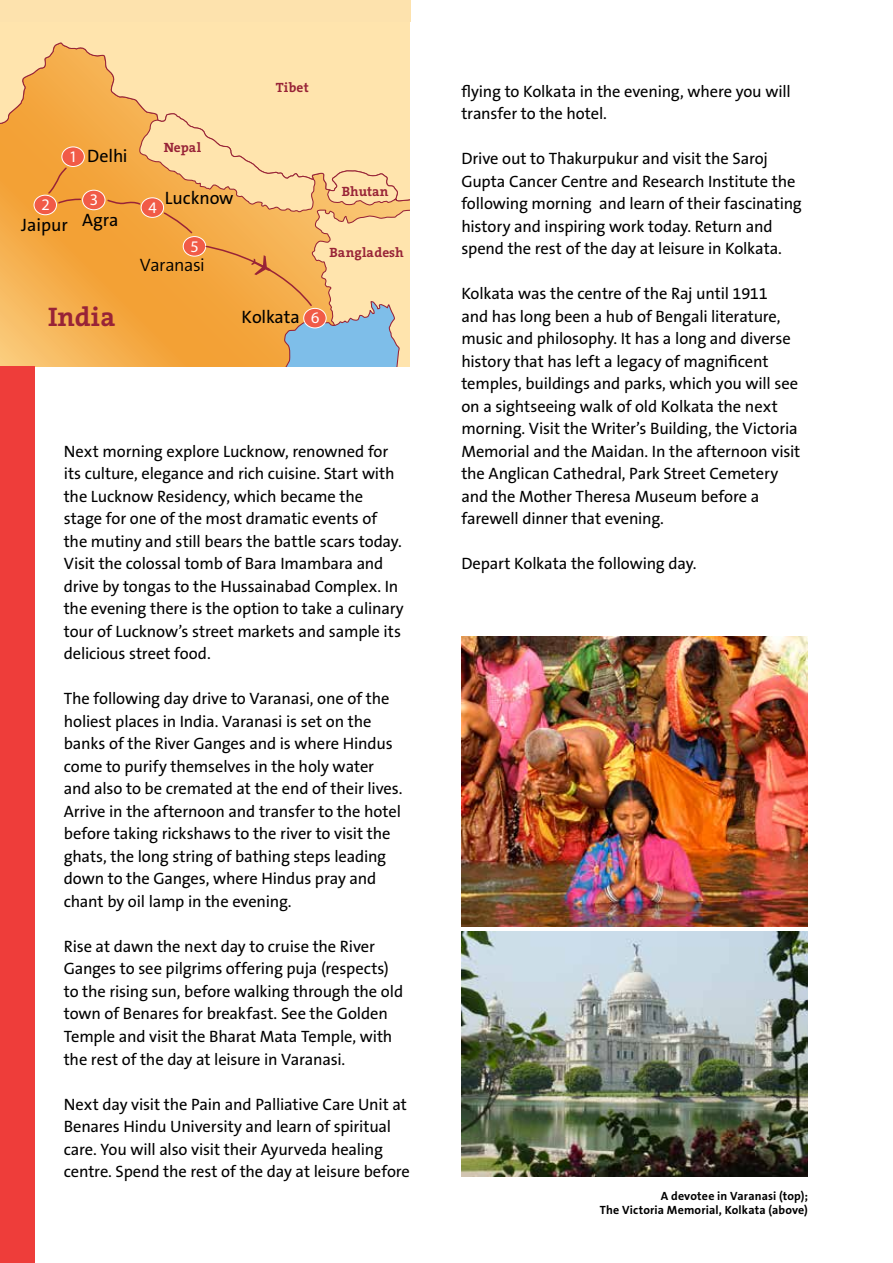
<style>
.page{position:relative;width:893px;height:1263px;background:#fff}
.page>*{position:absolute;margin:0;border:0;box-sizing:border-box;transform-origin:0 0}
.t1{font:700 27px "The Serif B7";color:#982337}
.t2{font:18px "The Sans B5 Plain";color:#000}
.t3{font:300 18px "The Sans B4";letter-spacing:-.03em;color:#000}
.t4{font:16.5px/22.5px "The Sans B5 Plain";letter-spacing:-.01em;color:#000}
.t5{font:16.2px "Myriad Pro";color:#fff}
.t6{font:700 13.5px "The Serif B7";color:#982337}
.t7{font:700 12px/14.4px "The Sans B7";letter-spacing:.01em;color:#000;text-align:right}
</style>
<div class="page">
<div style="left:0;top:0;width:410px;height:124px;background:#fde2ad"></div>
<svg style="left:0;top:201px;width:47px;height:166px;background:#f6b458"></svg>
<svg style="left:0;top:42px;width:149px;height:159px"></svg>
<div style="left:34px;top:195px;width:22px;height:20px;background:#f15b47;border-radius:50%"></div>
<div style="left:34px;top:195px;width:23px;height:20px;border:1px solid #fff;border-radius:50%"></div>
<svg style="left:47px;top:112px;width:363px;height:255px;background:#efba6f"></svg>
<img style="left:461px;top:932px;width:347px;height:244px">
<div style="left:0;top:367px;width:34px;height:896px;background:#ee3d3a"></div>
<img style="left:461px;top:637px;width:347px;height:289px">
<p class="t6" style="left:276px;top:80px;width:34px">Tibet</p>
<p class="t5" style="left:69px;top:146px;width:10px">1</p>
<p class="t2" style="left:87px;top:147px;width:42px">Delhi</p>
<p class="t5" style="left:41px;top:195px;width:10px">2</p>
<p class="t5" style="left:90px;top:190px;width:10px">3</p>
<p class="t2" style="left:21px;top:215px;width:99px">Jaipur Agra</p>
<p class="t6" style="left:164px;top:141px;width:39px">Nepal</p>
<p class="t5" style="left:148px;top:197px;width:10px">4</p>
<p class="t2" style="left:165px;top:189px;width:70px">Lucknow</p>
<p class="t5" style="left:191px;top:236px;width:10px">5</p>
<p class="t3" style="left:140px;top:256px;width:66px">Varanasi</p>
<p class="t6" style="left:342px;top:184px;width:48px">Bhutan</p>
<p class="t6" style="left:330px;top:246px;width:76px">Bangladesh</p>
<h1 class="t1" style="left:48px;top:303px;width:69px">India</h1>
<p class="t2" style="left:242px;top:307px;width:60px">Kolkata</p>
<p class="t5" style="left:311px;top:308px;width:10px">6</p>
<p class="t4" style="left:64px;top:441px;width:342px">Next morning explore Lucknow, renowned for its culture, elegance and rich cuisine. Start with the Lucknow Residency, which became the stage for one of the most dramatic events of the mutiny and still bears the battle scars today.<br>Visit the colossal tomb of Bara Imambara and drive by tongas to the Hussainabad Complex. In the evening there is the option to take a culinary tour of Lucknow’s street markets and sample its delicious street food.</p>
<p class="t4" style="left:64px;top:688px;width:340px">The following day drive to Varanasi, one of the holiest places in India. Varanasi is set on the banks of the River Ganges and is where Hindus come to purify themselves in the holy water and also to be cremated at the end of their lives.<br>Arrive in the afternoon and transfer to the hotel before taking rickshaws to the river to visit the ghats, the long string of bathing steps leading down to the Ganges, where Hindus pray and chant by oil lamp in the evening.</p>
<p class="t4" style="left:64px;top:936px;width:341px">Rise at dawn the next day to cruise the River Ganges to see pilgrims offering puja (respects) to the rising sun, before walking through the old town of Benares for breakfast. See the Golden Temple and visit the Bharat Mata Temple, with the rest of the day at leisure in Varanasi.</p>
<p class="t4" style="left:64px;top:1094px;width:348px">Next day visit the Pain and Palliative Care Unit at Benares Hindu University and learn of spiritual care. You will also visit their Ayurveda healing centre. Spend the rest of the day at leisure before</p>
<p class="t4" style="left:461px;top:81px;width:331px">flying to Kolkata in the evening, where you will transfer to the hotel.</p>
<p class="t4" style="left:461px;top:148px;width:342px">Drive out to Thakurpukur and visit the Saroj Gupta Cancer Centre and Research Institute the following morning and learn of their fascinating history and inspiring work today. Return and spend the rest of the day at leisure in Kolkata.</p>
<p class="t4" style="left:461px;top:283px;width:340px">Kolkata was the centre of the Raj until 1911<br>and has long been a hub of Bengali literature, music and philosophy. It has a long and diverse history that has left a legacy of magnificent temples, buildings and parks, which you will see on a sightseeing walk of old Kolkata the next morning. Visit the Writer’s Building, the Victoria Memorial and the Maidan. In the afternoon visit the Anglican Cathedral, Park Street Cemetery and the Mother Theresa Museum before a farewell dinner that evening.</p>
<p class="t4" style="left:461px;top:553px;width:237px">Depart Kolkata the following day.</p>
<p class="t7" style="left:600px;top:1189px;width:210px">A devotee in Varanasi (top);<br>The Victoria Memorial, Kolkata (above)</p>
</div>
